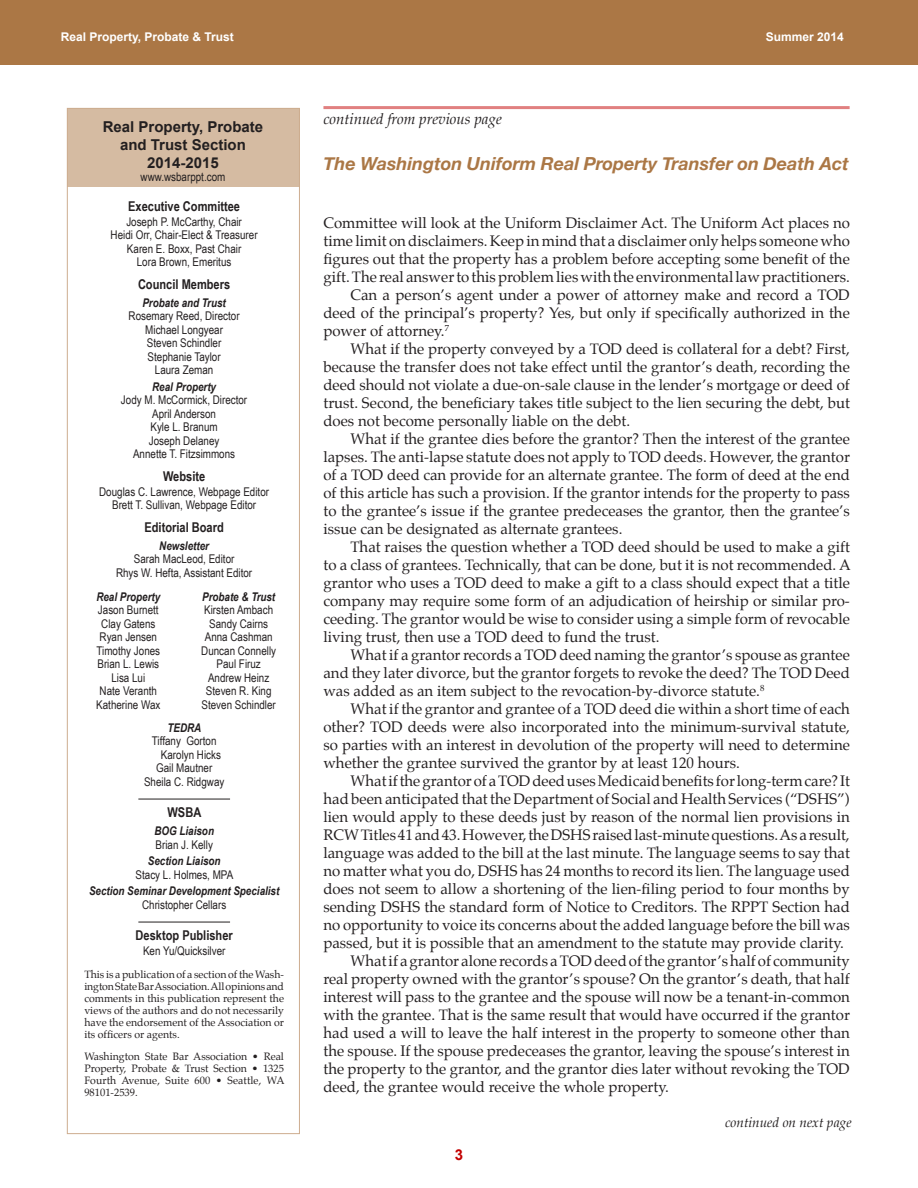
<style>
.page{position:relative;width:918px;height:1188px;background:#fff}
.page>*{position:absolute;margin:0;border:0;box-sizing:border-box;transform-origin:0 0}
.title_continue{font:italic 700 18px "Helvetica Neue";color:#ab7745}
.body{font:15px/18px "Palatino";color:#231f20;text-align:justify}
.titlenotoc{font:700 15px/18px "Arial";color:#231f20;text-align:center}
.continued_from{font:italic 15px "Palatino";color:#231f20}
.t1{font:700 15px "Arial";color:#c30000}
.masthd_hd{font:700 13.5px "Arial Narrow";color:#231f20}
.masthd_hd_w_line{font:700 13.5px "Arial Narrow";color:#231f20}
.continued_on{font:italic 13.5px "Palatino";color:#231f20}
.masthd{font:12px/13.5px "Arial Narrow";color:#231f20}
.masthd_sub{font:italic 700 12px "Arial Narrow";color:#231f20}
.t2{font:700 12px "Arial";color:#fff}
.mast_text{font:10.5px/12px "Palatino";color:#231f20;text-align:justify}
</style>
<div class="page">
<div style="left:0;top:0;width:918px;height:65px;background:#ab7745"></div>
<div style="left:67px;top:108px;width:232px;height:79px;background:#d5bba2"></div>
<div style="left:67px;top:108px;width:233px;height:1026px;border:1px solid #cdad8f"></div>
<hr style="left:323px;top:106px;width:527px;height:3px;background:#e18080">
<hr style="left:138px;top:799px;width:92px;height:1px;background:#231f20">
<hr style="left:138px;top:922px;width:92px;height:1px;background:#231f20">
<p class="t2" style="left:61px;top:28px;width:175px">Real Property, Probate &amp; Trust</p>
<p class="t2" style="left:766px;top:28px;width:80px">Summer 2014</p>
<p class="titlenotoc" style="left:103px;top:118px;width:162px">Real Property, Probate and Trust Section<br>2014-2015</p>
<p class="masthd" style="left:141px;top:170px;width:86px">www.wsbarppt.com</p>
<p class="masthd_hd" style="left:128px;top:196px;width:113px">Executive Committee</p>
<p class="masthd" style="left:126px;top:215px;width:117px">Joseph P. McCarthy, Chair</p>
<p class="masthd" style="left:111px;top:228px;width:149px">Heidi Orr, Chair-Elect &amp; Treasurer</p>
<p class="masthd" style="left:127px;top:242px;width:116px">Karen E. Boxx, Past Chair</p>
<p class="masthd" style="left:137px;top:255px;width:96px">Lora Brown, Emeritus</p>
<p class="masthd_hd" style="left:138px;top:274px;width:94px">Council Members</p>
<p class="masthd_sub" style="left:142px;top:295px;width:85px">Probate and Trust</p>
<p class="masthd" style="left:129px;top:309px;width:113px">Rosemary Reed, Director</p>
<p class="masthd" style="left:145px;top:323px;width:79px">Michael Longyear</p>
<p class="masthd" style="left:147px;top:336px;width:76px">Steven Schindler</p>
<p class="masthd" style="left:148px;top:350px;width:75px">Stephanie Taylor</p>
<p class="masthd" style="left:155px;top:363px;width:60px">Laura Zeman</p>
<p class="masthd_sub" style="left:152px;top:379px;width:65px">Real Property</p>
<p class="masthd" style="left:121px;top:393px;width:128px">Jody M. McCormick, Director</p>
<p class="masthd" style="left:152px;top:407px;width:65px">April Anderson</p>
<p class="masthd" style="left:151px;top:420px;width:69px">Kyle L. Branum</p>
<p class="masthd" style="left:149px;top:434px;width:72px">Joseph Delaney</p>
<p class="masthd" style="left:133px;top:447px;width:104px">Annette T. Fitzsimmons</p>
<p class="masthd_hd" style="left:163px;top:466px;width:44px">Website</p>
<p class="masthd" style="left:99px;top:485px;width:171px">Douglas C. Lawrence, Webpage Editor</p>
<p class="masthd" style="left:112px;top:498px;width:146px">Brett T. Sullivan, Webpage Editor</p>
<p class="masthd_hd" style="left:144px;top:517px;width:81px">Editorial Board</p>
<p class="masthd_sub" style="left:159px;top:538px;width:51px">Newsletter</p>
<p class="masthd" style="left:134px;top:552px;width:102px">Sarah MacLeod, Editor</p>
<p class="masthd" style="left:116px;top:566px;width:138px">Rhys W. Hefta, Assistant Editor</p>
<p class="masthd_sub" style="left:96px;top:590px;width:65px">Real Property</p>
<p class="masthd" style="left:98px;top:603px;width:62px">Jason Burnett</p>
<p class="masthd" style="left:101px;top:617px;width:56px">Clay Gatens</p>
<p class="masthd" style="left:100px;top:630px;width:59px">Ryan Jensen</p>
<p class="masthd" style="left:96px;top:644px;width:65px">Timothy Jones</p>
<p class="masthd" style="left:97px;top:657px;width:63px">Brian L. Lewis</p>
<p class="masthd" style="left:111px;top:671px;width:35px">Lisa Lui</p>
<p class="masthd" style="left:100px;top:684px;width:59px">Nate Veranth</p>
<p class="masthd" style="left:96px;top:698px;width:66px">Katherine Wax</p>
<p class="masthd_sub" style="left:202px;top:590px;width:75px">Probate &amp; Trust</p>
<p class="masthd" style="left:204px;top:603px;width:70px">Kirsten Ambach</p>
<p class="masthd" style="left:209px;top:617px;width:61px">Sandy Cairns</p>
<p class="masthd" style="left:205px;top:630px;width:69px">Anna Cashman</p>
<p class="masthd" style="left:201px;top:644px;width:76px">Duncan Connelly</p>
<p class="masthd" style="left:217px;top:657px;width:46px">Paul Firuz</p>
<p class="masthd" style="left:208px;top:671px;width:63px">Andrew Heinz</p>
<p class="masthd" style="left:206px;top:684px;width:67px">Steven R. King</p>
<p class="masthd" style="left:202px;top:698px;width:76px">Steven Schindler</p>
<p class="masthd_sub" style="left:168px;top:721px;width:35px">TEDRA</p>
<p class="masthd" style="left:161px;top:734px;width:62px;text-indent:-9px">Tiffany Gorton<br>Karolyn Hicks</p>
<p class="masthd" style="left:156px;top:761px;width:58px">Gail Mautner</p>
<p class="masthd" style="left:144px;top:775px;width:82px">Sheila C. Ridgway</p>
<p class="masthd_hd_w_line" style="left:168px;top:802px;width:35px">WSBA</p>
<p class="masthd_sub" style="left:154px;top:824px;width:61px">BOG Liaison</p>
<p class="masthd" style="left:156px;top:838px;width:59px">Brian J. Kelly</p>
<p class="masthd_sub" style="left:148px;top:854px;width:74px">Section Liaison</p>
<p class="masthd" style="left:136px;top:868px;width:99px">Stacy L. Holmes, MPA</p>
<p class="masthd_sub" style="left:89px;top:884px;width:192px">Section Seminar Development Specialist</p>
<p class="masthd" style="left:142px;top:898px;width:86px">Christopher Cellars</p>
<p class="masthd_hd_w_line" style="left:136px;top:925px;width:99px">Desktop Publisher</p>
<p class="masthd" style="left:143px;top:944px;width:84px">Ken Yu/Quicksilver</p>
<p class="mast_text" style="left:84px;top:968px;width:201px">This is a publication of a section of the Wash&shy;ington State Bar Association. All opinions and comments in this publication represent the views of the authors and do not necessarily have the endorsement of the Association or its officers or agents.</p>
<p class="mast_text" style="left:84px;top:1051px;width:202px">Washington State Bar Association • Real Property, Probate &amp; Trust Section • 1325<br>Fourth Avenue, Suite 600 • Seattle, WA 98101-2539.</p>
<p class="continued_from" style="left:323px;top:107px;width:180px">continued from previous page</p>
<p class="title_continue" style="left:323px;top:152px;width:527px">The Washington Uniform Real Property Transfer on Death Act</p>
<p class="body" style="left:323px;top:214px;width:528px">Committee will look at the Uniform Disclaimer Act. The Uniform Act places no time limit on disclaimers. Keep in mind that a disclaimer only helps someone who figures out that the property has a problem before accepting some benefit of the gift. The real answer to this problem lies with the environmental law practitioners.</p>
<p class="body" style="left:323px;top:286px;width:528px;text-indent:27px">Can a person’s agent under a power of attorney make and record a TOD deed of the principal’s property? Yes, but only if specifically authorized in the power of attorney.<sup>7</sup></p>
<p class="body" style="left:323px;top:340px;width:528px;text-indent:27px">What if the property conveyed by a TOD deed is collateral for a debt? First, because the transfer does not take effect until the grantor’s death, recording the deed should not violate a due-on-sale clause in the lender’s mortgage or deed of trust. Second, the beneficiary takes title subject to the lien securing the debt, but does not become personally liable on the debt.</p>
<p class="body" style="left:323px;top:430px;width:528px;text-indent:27px">What if the grantee dies before the grantor? Then the interest of the grantee lapses. The anti-lapse statute does not apply to TOD deeds. However, the grantor of a TOD deed can provide for an alternate grantee. The form of deed at the end of this article has such a provision. If the grantor intends for the property to pass to the grantee’s issue if the grantee predeceases the grantor, then the grantee’s issue can be designated as alternate grantees.</p>
<p class="body" style="left:323px;top:538px;width:529px;text-indent:27px">That raises the question whether a TOD deed should be used to make a gift to a class of grantees. Technically, that can be done, but it is not recommended. A grantor who uses a TOD deed to make a gift to a class should expect that a title company may require some form of an adjudication of heirship or similar pro&shy;ceeding. The grantor would be wise to consider using a simple form of revocable living trust, then use a TOD deed to fund the trust.</p>
<p class="body" style="left:323px;top:646px;width:528px;text-indent:27px">What if a grantor records a TOD deed naming the grantor’s spouse as grantee and they later divorce, but the grantor forgets to revoke the deed? The TOD Deed was added as an item subject to the revocation-by-divorce statute.<sup>8</sup></p>
<p class="body" style="left:323px;top:700px;width:528px;text-indent:27px">What if the grantor and grantee of a TOD deed die within a short time of each other? TOD deeds were also incorporated into the minimum-survival statute, so parties with an interest in devolution of the property will need to determine whether the grantee survived the grantor by at least 120 hours.</p>
<p class="body" style="left:323px;top:772px;width:528px;text-indent:27px">What if the grantor of a TOD deed uses Medicaid benefits for long-term care? It had been anticipated that the Department of Social and Health Services (“DSHS”) lien would apply to these deeds just by reason of the normal lien provisions in RCW Titles 41 and 43. However, the DSHS raised last-minute questions. As a result, language was added to the bill at the last minute. The language seems to say that no matter what you do, DSHS has 24 months to record its lien. The language used does not seem to allow a shortening of the lien-filing period to four months by sending DSHS the standard form of Notice to Creditors. The RPPT Section had no opportunity to voice its concerns about the added language before the bill was passed, but it is possible that an amendment to the statute may provide clarity.</p>
<p class="body" style="left:323px;top:952px;width:528px;text-indent:27px">What if a grantor alone records a TOD deed of the grantor’s half of community real property owned with the grantor’s spouse? On the grantor’s death, that half interest will pass to the grantee and the spouse will now be a tenant-in-common with the grantee. That is the same result that would have occurred if the grantor had used a will to leave the half interest in the property to someone other than the spouse. If the spouse predeceases the grantor, leaving the spouse’s interest in the property to the grantor, and the grantor dies later without revoking the TOD deed, the grantee would receive the whole property.</p>
<p class="t1" style="left:455px;top:1145px;width:10px">3</p>
<p class="continued_on" style="left:725px;top:1112px;width:128px">continued on next page</p>
</div>
